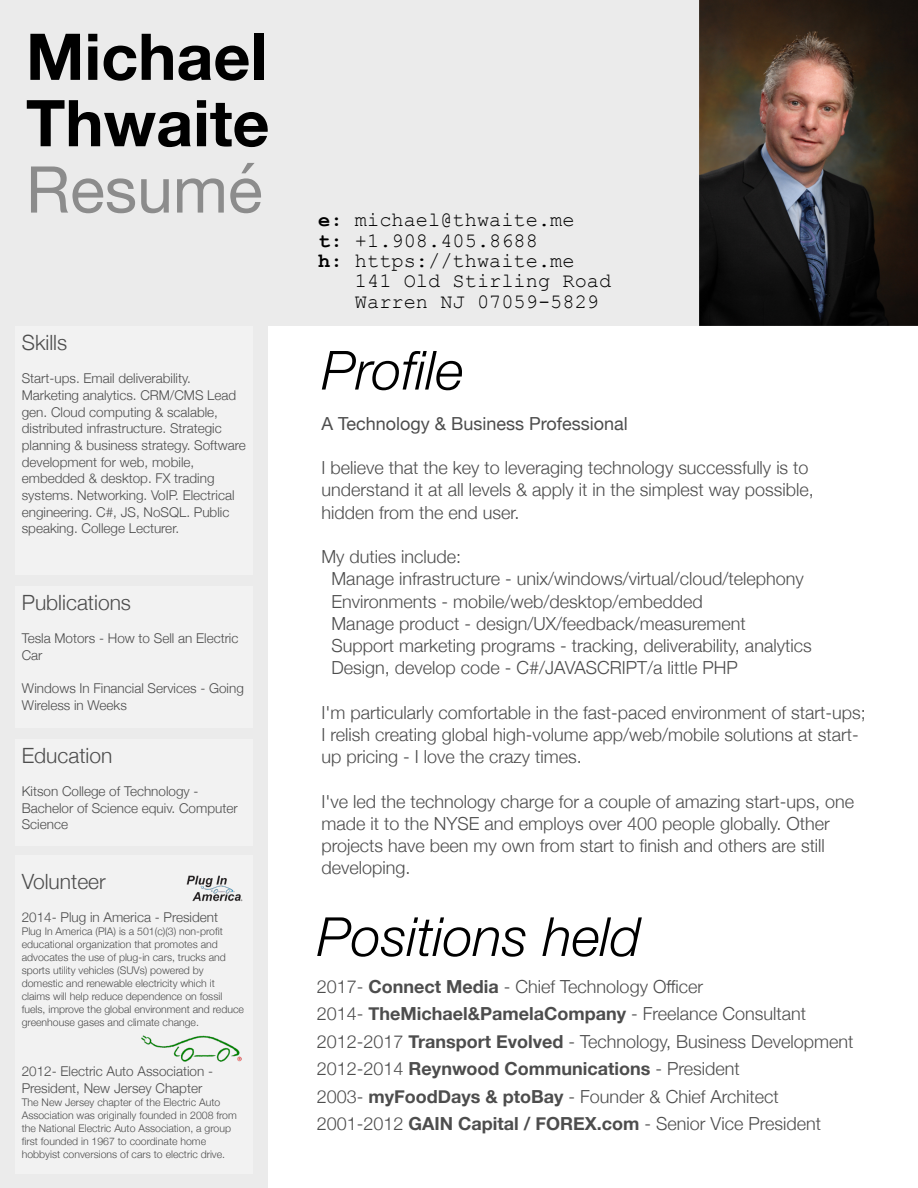
<style>
.page{position:relative;width:918px;height:1188px;background:#fff}
.page>*{position:absolute;margin:0;border:0;box-sizing:border-box;transform-origin:0 0}
.t1{font:700 64.5px/66.4px "Helvetica Neue";color:#000}
.t2{font:64.5px "Helvetica Neue";color:#8c8c8c}
.t3{font:italic 300 54px "Helvetica Neue";color:#000}
.t4{font:300 21px "Helvetica Neue";color:#4d4d4d}
.t5{font:20.4px "Courier New";color:#000}
.t6{font:300 18px/22.2px "Helvetica Neue";color:#4d4d4d}
.t7{font:18px "Helvetica Neue";color:#4d4d4d}
.t8{font:300 13.5px/16.6px "Helvetica Neue";color:#4d4d4d}
.t9{font:300 10.5px/12.9px "Helvetica Neue";color:#4d4d4d}
.s1{font-weight:700}
</style>
<div class="page">
<div style="left:0;top:326px;width:268px;height:862px;background:#ebebeb"></div>
<div style="left:0;top:0;width:918px;height:326px;background:#ebebeb"></div>
<img style="left:700px;top:0;width:218px;height:326px">
<div style="left:15px;top:856px;width:238px;height:318px;background:#f2f2f2"></div>
<img style="left:186px;top:875px;width:57px;height:27px">
<img style="left:141px;top:1035px;width:101px;height:27px">
<div style="left:15px;top:326px;width:238px;height:249px;background:#f2f2f2"></div>
<div style="left:15px;top:739px;width:238px;height:106px;background:#f2f2f2"></div>
<div style="left:15px;top:586px;width:238px;height:141px;background:#f2f2f2"></div>
<h1 class="t1" style="left:26px;top:22px;width:245px">Michael<br>Thwaite</h1>
<h1 class="t2" style="left:26px;top:151px;width:238px">Resumé</h1>
<p class="t4" style="left:22px;top:330px;width:47px">Skills</p>
<p class="t8" style="left:22px;top:370px;width:226px">Start-ups. Email deliverability.<br>Marketing analytics. CRM/CMS Lead gen. Cloud computing &amp; scalable, distributed infrastructure. Strategic planning &amp; business strategy. Software development for web, mobile, embedded &amp; desktop. FX trading systems. Networking. VoIP. Electrical engineering. C#, JS, NoSQL. Public speaking. College Lecturer.</p>
<p class="t4" style="left:22px;top:590px;width:111px">Publications</p>
<p class="t8" style="left:22px;top:630px;width:218px">Tesla Motors - How to Sell an Electric<br>Car</p>
<p class="t8" style="left:22px;top:680px;width:224px">Windows In Financial Services - Going<br>Wireless in Weeks</p>
<p class="t4" style="left:22px;top:742px;width:92px">Education</p>
<p class="t8" style="left:22px;top:782px;width:217px">Kitson College of Technology -<br>Bachelor of Science equiv. Computer<br>Science</p>
<p class="t4" style="left:22px;top:869px;width:86px">Volunteer</p>
<p class="t8" style="left:22px;top:909px;width:198px">2014- Plug in America - President</p>
<p class="t9" style="left:22px;top:925px;width:224px">Plug In America (PIA) is a 501(c)(3) non-profit educational organization that promotes and advocates the use of plug-in cars, trucks and sports utility vehicles (SUVs) powered by domestic and renewable electricity which it claims will help reduce dependence on fossil fuels, improve the global environment and reduce greenhouse gases and climate change.</p>
<p class="t8" style="left:22px;top:1063px;width:193px">2012- Electric Auto Association -<br>President, New Jersey Chapter</p>
<p class="t9" style="left:22px;top:1095px;width:217px">The New Jersey chapter of the Electric Auto Association was originally founded in 2008 from the National Electric Auto Association, a group first founded in 1967 to coordinate home hobbyist conversions of cars to electric drive.</p>
<p class="t5" style="left:318px;top:214px;width:258px"><span class="s1">e:</span> michael@thwaite.me</p>
<p class="t5" style="left:318px;top:234px;width:221px"><span class="s1">t:</span> +1.908.405.8688</p>
<p class="t5" style="left:318px;top:254px;width:258px"><span class="s1">h:</span> https://thwaite.me</p>
<p class="t5" style="left:355px;top:275px;width:258px">141 Old Stirling Road</p>
<p class="t5" style="left:355px;top:295px;width:246px">Warren NJ 07059-5829</p>
<h2 class="t3" style="left:322px;top:338px;width:144px">Profile</h2>
<p class="t7" style="left:322px;top:413px;width:308px">A Technology &amp; Business Professional</p>
<p class="t6" style="left:322px;top:456px;width:494px">I believe that the key to leveraging technology successfully is to understand it at all levels &amp; apply it in the simplest way possible, hidden from the end user.</p>
<p class="t6" style="left:332px;top:545px;width:482px;text-indent:-10px">My duties include:<br>Manage infrastructure - unix/windows/virtual/cloud/telephony Environments - mobile/web/desktop/embedded<br>Manage product - design/UX/feedback/measurement Support marketing programs - tracking, deliverability, analytics Design, develop code - C#/JAVASCRIPT/a little PHP</p>
<p class="t6" style="left:322px;top:701px;width:546px">I'm particularly comfortable in the fast-paced environment of start-ups;<br>I relish creating global high-volume app/web/mobile solutions at start&shy;up pricing - I love the crazy times.</p>
<p class="t6" style="left:322px;top:790px;width:534px">I've led the technology charge for a couple of amazing start-ups, one made it to the NYSE and employs over 400 people globally. Other projects have been my own from start to finish and others are still developing.</p>
<h2 class="t3" style="left:317px;top:905px;width:326px">Positions held</h2>
<p class="t6" style="left:317px;top:972px;width:538px;line-height:27.5px">2017- <span class="s1">Connect Media</span> - Chief Technology Officer<br>2014- <span class="s1">TheMichael&amp;PamelaCompany</span> - Freelance Consultant 2012-2017 <span class="s1">Transport Evolved</span> - Technology, Business Development 2012-2014 <span class="s1">Reynwood Communications</span> - President<br>2003- <span class="s1">myFoodDays &amp; ptoBay</span> - Founder &amp; Chief Architect 2001-2012 <span class="s1">GAIN Capital / FOREX.com</span> - Senior Vice President</p>
</div>
